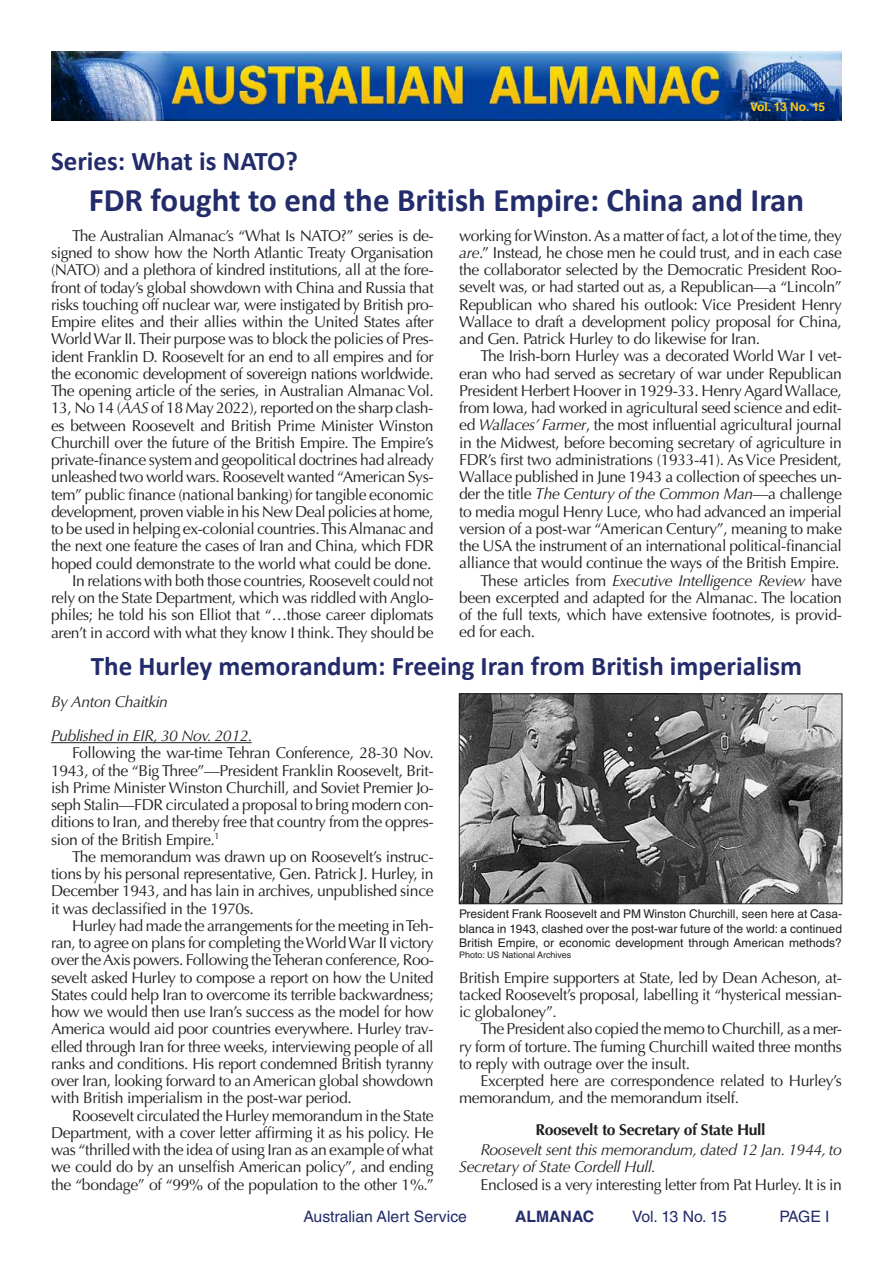
<style>
.page{position:relative;width:893px;height:1263px;background:#fff}
.page>*{position:absolute;margin:0;border:0;box-sizing:border-box;transform-origin:0 0}
.t1{font:700 33px "Calibri";color:#232c6a}
.t2{font:700 27px "Calibri";color:#232c6a}
.t3{font:15.75px/17.2px "Optima LT Std";letter-spacing:-.025em;color:#231f20;text-align:justify}
.t4{font:italic 15.75px/34.5px "Optima LT Std";letter-spacing:-.025em;color:#231f20}
.t5{font:15.75px "Helvetica LT Std";color:#232c6a}
.t6{font:700 15.75px "Optima LT Std";letter-spacing:-.025em;color:#231f20}
.t7{font:700 15.75px "Helvetica LT Std";color:#232c6a}
.t8{font:12px/14.4px "Helvetica LT Std";color:#231f20;text-align:justify}
.t9{font:700 12px "Helvetica LT Std";letter-spacing:-.035em;color:#feca0a}
.t10{font:9px "Helvetica LT Std";color:#231f20}
.s1{font-style:italic}
.s2{font-style:normal}
</style>
<div class="page">
<img style="left:51px;top:52px;width:791px;height:68px">
<hr style="left:51px;top:742px;width:201px;height:1px;background:#231f20">
<img style="left:461px;top:696px;width:379px;height:206px">
<div style="left:459px;top:694px;width:383px;height:210px;border:1px solid #231f20"></div>
<p class="t9" style="left:750px;top:100px;width:77px">Vol. 13 No. 15</p>
<h2 class="t2" style="left:51px;top:142px;width:248px">Series: What is NATO?</h2>
<h1 class="t1" style="left:89px;top:176px;width:717px">FDR fought to end the British Empire: China and Iran</h1>
<p class="t3" style="left:51px;top:227px;width:384px;text-align:right">The Australian Almanac’s “What Is NATO?” series is de&shy;signed to show how the North Atlantic Treaty Organisation (NATO) and a plethora of kindred institutions, all at the fore&shy;front of today’s global showdown with China and Russia that risks touching off nuclear war, were instigated by British pro-Empire elites and their allies within the United States after World War II. Their purpose was to block the policies of Pres&shy;ident Franklin D. Roosevelt for an end to all empires and for the economic development of sovereign nations worldwide.<br>The opening article of the series, in Australian Almanac Vol.<br>13, No 14 (<span class="s1">AAS</span> of 18 May 2022), reported on the sharp clash&shy;es between Roosevelt and British Prime Minister Winston Churchill over the future of the British Empire. The Empire’s private-finance system and geopolitical doctrines had already unleashed two world wars. Roosevelt wanted “American Sys&shy;tem” public finance (national banking) for tangible economic development, proven viable in his New Deal policies at home, to be used in helping ex-colonial countries. This Almanac and the next one feature the cases of Iran and China, which FDR hoped could demonstrate to the world what could be done.<br>In relations with both those countries, Roosevelt could not rely on the State Department, which was riddled with Anglo&shy;philes; he told his son Elliot that “…those career diplomats aren’t in accord with what they know I think. They should be</p>
<p class="t3" style="left:459px;top:227px;width:384px">working for Winston. As a matter of fact, a lot of the time, they <span class="s1">are</span>.” Instead, he chose men he could trust, and in each case the collaborator selected by the Democratic President Roo&shy;sevelt was, or had started out as, a Republican—a “Lincoln” Republican who shared his outlook: Vice President Henry Wallace to draft a development policy proposal for China, and Gen. Patrick Hurley to do likewise for Iran.</p>
<p class="t3" style="left:480px;top:348px;width:363px">The Irish-born Hurley was a decorated World War I vet-</p>
<p class="t3" style="left:459px;top:365px;width:384px">eran who had served as secretary of war under Republican</p>
<p class="t3" style="left:459px;top:382px;width:384px">President Herbert Hoover in 1929-33. Henry Agard Wallace,</p>
<p class="t3" style="left:459px;top:399px;width:384px">from Iowa, had worked in agricultural seed science and edit-</p>
<p class="t3" style="left:459px;top:417px;width:384px">ed <span class="s1">Wallaces’ Farmer</span>, the most influential agricultural journal</p>
<p class="t3" style="left:459px;top:434px;width:384px">in the Midwest, before becoming secretary of agriculture in</p>
<p class="t3" style="left:459px;top:451px;width:384px">FDR’s first two administrations (1933-41). As Vice President,</p>
<p class="t3" style="left:459px;top:468px;width:384px">Wallace published in June 1943 a collection of speeches un-</p>
<p class="t4" style="left:459px;top:477px;width:384px"><span class="s2">der the title</span> The Century of the Common Man<span class="s2">—a challenge</span></p>
<p class="t3" style="left:459px;top:503px;width:384px">to media mogul Henry Luce, who had advanced an imperial</p>
<p class="t3" style="left:459px;top:520px;width:384px">version of a post-war “American Century”, meaning to make</p>
<p class="t3" style="left:459px;top:537px;width:384px">the USA the instrument of an international political-financial</p>
<p class="t3" style="left:459px;top:555px;width:382px">alliance that would continue the ways of the British Empire.</p>
<p class="t4" style="left:480px;top:563px;width:363px"><span class="s2">These articles from</span> Executive Intelligence Review <span class="s2">have</span></p>
<p class="t3" style="left:459px;top:589px;width:384px">been excerpted and adapted for the Almanac. The location</p>
<p class="t3" style="left:459px;top:606px;width:384px">of the full texts, which have extensive footnotes, is provid-</p>
<p class="t3" style="left:459px;top:624px;width:77px">ed for each.</p>
<h2 class="t2" style="left:91px;top:647px;width:713px">The Hurley memorandum: Freeing Iran from British imperialism</h2>
<p class="t4" style="left:51px;top:684px;width:203px">By Anton Chaitkin<br>Published in EIR, 30 Nov. 2012.</p>
<p class="t3" style="left:51px;top:745px;width:384px;text-indent:21px">Following the war-time Tehran Conference, 28-30 Nov.<br>1943, of the “Big Three”—President Franklin Roosevelt, Brit&shy;ish Prime Minister Winston Churchill, and Soviet Premier Jo&shy;seph Stalin—FDR circulated a proposal to bring modern con&shy;ditions to Iran, and thereby free that country from the oppres&shy;sion of the British Empire.<sup>1</sup></p>
<p class="t3" style="left:51px;top:848px;width:384px;text-indent:21px">The memorandum was drawn up on Roosevelt’s instruc&shy;tions by his personal representative, Gen. Patrick J. Hurley, in December 1943, and has lain in archives, unpublished since it was declassified in the 1970s.</p>
<p class="t3" style="left:51px;top:917px;width:384px;text-indent:21px">Hurley had made the arrangements for the meeting in Teh&shy;ran, to agree on plans for completing the World War II victory over the Axis powers. Following the Teheran conference, Roo&shy;sevelt asked Hurley to compose a report on how the United States could help Iran to overcome its terrible backwardness; how we would then use Iran’s success as the model for how America would aid poor countries everywhere. Hurley trav&shy;elled through Iran for three weeks, interviewing people of all ranks and conditions. His report condemned British tyranny over Iran, looking forward to an American global showdown with British imperialism in the post-war period.</p>
<p class="t3" style="left:51px;top:1107px;width:384px;text-indent:21px">Roosevelt circulated the Hurley memorandum in the State Department, with a cover letter affirming it as his policy. He was “thrilled with the idea of using Iran as an example of what we could do by an unselfish American policy”, and ending the “bondage” of “99% of the population to the other 1%.”</p>
<p class="t8" style="left:459px;top:907px;width:384px">President Frank Roosevelt and PM Winston Churchill, seen here at Casa&shy;blanca in 1943, clashed over the post-war future of the world: a continued British Empire, or economic development through American methods?</p>
<p class="t10" style="left:459px;top:950px;width:114px">Photo: US National Archives</p>
<p class="t3" style="left:459px;top:969px;width:384px">British Empire supporters at State, led by Dean Acheson, at&shy;tacked Roosevelt’s proposal, labelling it “hysterical messian&shy;ic globaloney”.</p>
<p class="t3" style="left:459px;top:1020px;width:384px;text-indent:21px">The President also copied the memo to Churchill, as a mer&shy;ry form of torture. The fuming Churchill waited three months to reply with outrage over the insult.</p>
<p class="t3" style="left:459px;top:1072px;width:384px;text-indent:21px">Excerpted here are correspondence related to Hurley’s memorandum, and the memorandum itself.</p>
<p class="t6" style="left:536px;top:1120px;width:231px">Roosevelt to Secretary of State Hull</p>
<p class="t4" style="left:459px;top:1141px;width:384px;line-height:17.2px;text-indent:21px">Roosevelt sent this memorandum, dated 12 Jan. 1944, to<br>Secretary of State Cordell Hull.</p>
<p class="t3" style="left:480px;top:1176px;width:363px">Enclosed is a very interesting letter from Pat Hurley. It is in</p>
<p class="t5" style="left:304px;top:1207px;width:165px">Australian Alert Service</p>
<p class="t7" style="left:515px;top:1207px;width:80px">ALMANAC</p>
<p class="t5" style="left:632px;top:1207px;width:96px">Vol. 13 No. 15</p>
<p class="t5" style="left:779px;top:1207px;width:52px">PAGE I</p>
</div>
